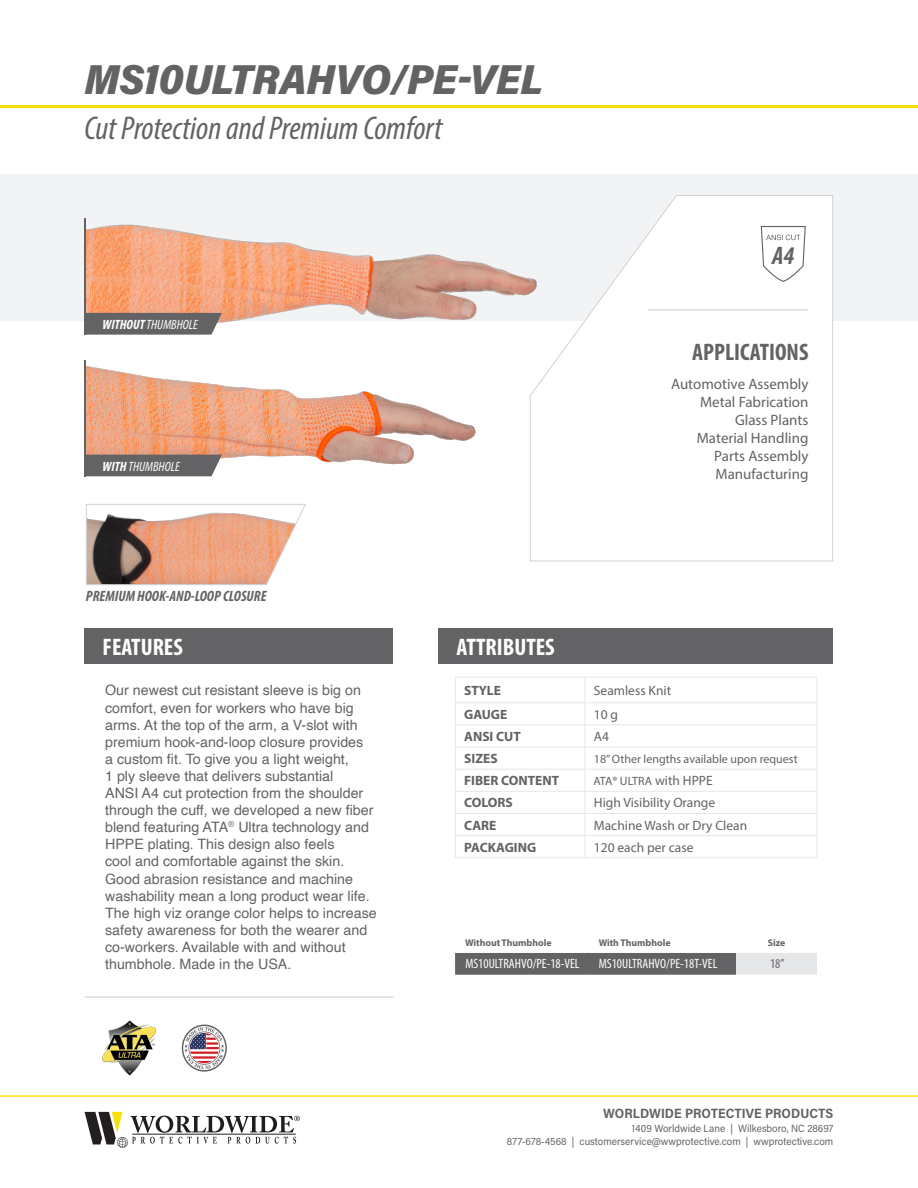
<style>
.page{position:relative;width:918px;height:1188px;background:#fff}
.page>*{position:absolute;margin:0;border:0;box-sizing:border-box;transform-origin:0 0}
.t1{font:italic 900 42px "Acumin Pro Semi Cond";letter-spacing:-.01em;color:#636366}
.t2{font:italic condensed 33px "Myriad Pro";color:#636366}
.t3{font:italic 700 condensed 25.5px "Myriad Pro";color:#636366}
.t4{font:700 condensed 24px "Myriad Pro";color:#fff}
.t5{font:700 condensed 24px "Myriad Pro";color:#636366}
.t6{font:15px "Myriad Pro";color:#636366}
.t7{font:italic 700 condensed 15px "Myriad Pro";color:#636366}
.t8{font:14.25px/17.1px "Helvetica";color:#636366}
.t9{font:13.5px "Myriad Pro";color:#636366}
.t10{font:700 13.5px "Myriad Pro";color:#636366}
.t11{font:condensed 13.5px "Myriad Pro";color:#fff}
.t12{font:italic condensed 13.5px "Myriad Pro";color:#fff}
.t13{font:700 13.5px "Acumin Pro Semi Cond";color:#636366}
.t14{font:condensed 13.5px "Myriad Pro";color:#636366}
.t15{font:12px "Myriad Pro";color:#636366}
.t16{font:12px "Myriad Pro";letter-spacing:-.04em;color:#636366}
.t17{font:10.5px/13.5px "Acumin Pro Semi Cond";color:#636366;text-align:right}
.t18{font:700 9.75px "Myriad Pro";color:#636366}
.s1{font-weight:700}
.s2{font-size:13.5px}
</style>
<div class="page">
<hr style="left:0;top:106px;width:918px;height:2px;background:#fae10b">
<svg style="left:85px;top:1112px;width:215px;height:36px"></svg>
<hr style="left:0;top:1095px;width:918px;height:2px;background:#fae10b">
<div style="left:0;top:174px;width:918px;height:147px;background:#f2f3f4"></div>
<div style="left:85px;top:628px;width:308px;height:36px;background:#636366"></div>
<div style="left:439px;top:628px;width:394px;height:36px;background:#636366"></div>
<svg style="left:529px;top:195px;width:304px;height:367px"></svg>
<img style="left:86px;top:218px;width:457px;height:121px">
<img style="left:86px;top:366px;width:390px;height:111px">
<hr style="left:85px;top:996px;width:308px;height:2px;background:#dcdddf">
<hr style="left:455px;top:677px;width:130px;height:1px;background:#e6e7e9">
<hr style="left:585px;top:677px;width:232px;height:1px;background:#e6e7e9">
<hr style="left:455px;top:702px;width:130px;height:1px;background:#e6e7e9">
<hr style="left:585px;top:702px;width:232px;height:1px;background:#e6e7e9">
<hr style="left:455px;top:725px;width:130px;height:1px;background:#e6e7e9">
<hr style="left:585px;top:725px;width:232px;height:1px;background:#e6e7e9">
<hr style="left:455px;top:747px;width:130px;height:1px;background:#e6e7e9">
<hr style="left:585px;top:747px;width:232px;height:1px;background:#e6e7e9">
<hr style="left:455px;top:769px;width:130px;height:1px;background:#e6e7e9">
<hr style="left:585px;top:769px;width:232px;height:1px;background:#e6e7e9">
<hr style="left:455px;top:791px;width:130px;height:1px;background:#e6e7e9">
<hr style="left:585px;top:791px;width:232px;height:1px;background:#e6e7e9">
<hr style="left:455px;top:813px;width:130px;height:1px;background:#e6e7e9">
<hr style="left:585px;top:813px;width:232px;height:1px;background:#e6e7e9">
<hr style="left:455px;top:835px;width:130px;height:1px;background:#e6e7e9">
<svg style="left:455px;top:678px;width:1px;height:179px"></svg>
<hr style="left:585px;top:835px;width:232px;height:1px;background:#e6e7e9">
<svg style="left:585px;top:678px;width:1px;height:179px"></svg>
<svg style="left:816px;top:678px;width:1px;height:179px"></svg>
<hr style="left:455px;top:857px;width:130px;height:1px;background:#e6e7e9">
<hr style="left:585px;top:857px;width:232px;height:1px;background:#e6e7e9">
<hr style="left:85px;top:218px;width:1px;height:117px;background:#636366">
<hr style="left:85px;top:360px;width:1px;height:116px;background:#636366">
<svg style="left:86px;top:313px;width:136px;height:22px;background:#6b6a6d"></svg>
<div style="left:86px;top:455px;width:136px;height:21px;background:#636366"></div>
<div style="left:455px;top:953px;width:282px;height:22px;background:#636366"></div>
<div style="left:737px;top:952px;width:80px;height:23px;background:#e6e7e9"></div>
<hr style="left:737px;top:951px;width:80px;height:2px;background:#fff">
<svg style="left:182px;top:1025px;width:45px;height:47px"></svg>
<img style="left:102px;top:1020px;width:54px;height:56px">
<svg style="left:760px;top:225px;width:46px;height:81px"></svg>
<hr style="left:648px;top:309px;width:160px;height:2px;background:#dcdddf">
<svg style="left:86px;top:504px;width:220px;height:81px"></svg>
<p class="t1" style="left:85px;top:50px;width:460px">MS10ULTRAHVO/PE-VEL</p>
<p class="t2" style="left:85px;top:108px;width:359px">Cut Protection and Premium Comfort</p>
<p class="t12" style="left:103px;top:316px;width:97px"><span class="s1">WITHOUT</span> THUMBHOLE</p>
<p class="t12" style="left:103px;top:458px;width:79px"><span class="s1">WITH</span> THUMBHOLE</p>
<p class="t7" style="left:86px;top:587px;width:182px">PREMIUM HOOK-AND-LOOP CLOSURE</p>
<h3 class="t4" style="left:103px;top:632px;width:82px">FEATURES</h3>
<h3 class="t4" style="left:457px;top:632px;width:100px">ATTRIBUTES</h3>
<p class="t3" style="left:772px;top:239px;width:24px">A4</p>
<p class="t5" style="left:692px;top:337px;width:118px">APPLICATIONS</p>
<p class="t6" style="left:671px;top:375px;width:139px">Automotive Assembly</p>
<p class="t6" style="left:700px;top:393px;width:110px">Metal Fabrication</p>
<p class="t6" style="left:735px;top:411px;width:75px">Glass Plants</p>
<p class="t6" style="left:697px;top:429px;width:113px">Material Handling</p>
<p class="t6" style="left:714px;top:447px;width:96px">Parts Assembly</p>
<p class="t6" style="left:716px;top:465px;width:94px">Manufacturing</p>
<p class="t8" style="left:105px;top:682px;width:260px">Our newest cut resistant sleeve is big on comfort, even for workers who have big arms. At the top of the arm, a V-slot with premium hook-and-loop closure provides</p>
<p class="t8" style="left:105px;top:751px;width:270px">a custom fit. To give you a light weight,<br>1 ply sleeve that delivers substantial<br>ANSI A4 cut protection from the shoulder through the cuff, we developed a new fiber blend featuring ATA<sup>®</sup> Ultra technology and HPPE plating. This design also feels</p>
<p class="t8" style="left:105px;top:853px;width:249px">cool and comfortable against the skin.<br>Good abrasion resistance and machine</p>
<p class="t8" style="left:105px;top:888px;width:273px">washability mean a long product wear life.<br>The high viz orange color helps to increase safety awareness for both the wearer and co-workers. Available with and without thumbhole. Made in the USA.</p>
<p class="t10" style="left:464px;top:682px;width:38px">STYLE</p>
<p class="t9" style="left:594px;top:682px;width:79px">Seamless Knit</p>
<p class="t10" style="left:464px;top:706px;width:45px">GAUGE</p>
<p class="t9" style="left:594px;top:706px;width:26px">10 g</p>
<p class="t10" style="left:464px;top:728px;width:58px">ANSI CUT</p>
<p class="t9" style="left:594px;top:728px;width:17px">A4</p>
<p class="t10" style="left:464px;top:750px;width:35px">SIZES</p>
<p class="t15" style="left:594px;top:752px;width:205px">18” Other lengths available upon request</p>
<p class="t10" style="left:464px;top:772px;width:96px">FIBER CONTENT</p>
<p class="t16" style="left:594px;top:774px;width:121px">ATA® ULTRA <span class="s2">with HPPE</span></p>
<p class="t10" style="left:464px;top:794px;width:50px">COLORS</p>
<p class="t9" style="left:594px;top:795px;width:123px">High Visibility Orange</p>
<p class="t10" style="left:464px;top:816px;width:34px">CARE</p>
<p class="t9" style="left:594px;top:817px;width:155px">Machine Wash or Dry Clean</p>
<p class="t10" style="left:464px;top:838px;width:74px">PACKAGING</p>
<p class="t9" style="left:594px;top:839px;width:101px">120 each per case</p>
<p class="t18" style="left:465px;top:937px;width:88px">Without Thumbhole</p>
<p class="t18" style="left:599px;top:937px;width:73px">With Thumbhole</p>
<p class="t18" style="left:768px;top:937px;width:19px">Size</p>
<p class="t11" style="left:465px;top:956px;width:116px">MS10ULTRAHVO/PE-18-VEL</p>
<p class="t11" style="left:599px;top:956px;width:120px">MS10ULTRAHVO/PE-18T-VEL</p>
<p class="t14" style="left:770px;top:956px;width:16px">18”</p>
<p class="t13" style="left:603px;top:1104px;width:232px">WORLDWIDE PROTECTIVE PRODUCTS</p>
<p class="t17" style="left:507px;top:1121px;width:328px">1409 Worldwide Lane | Wilkesboro, NC 28697<br>877-678-4568 | customerservice@wwprotective.com | wwprotective.com</p>
</div>
